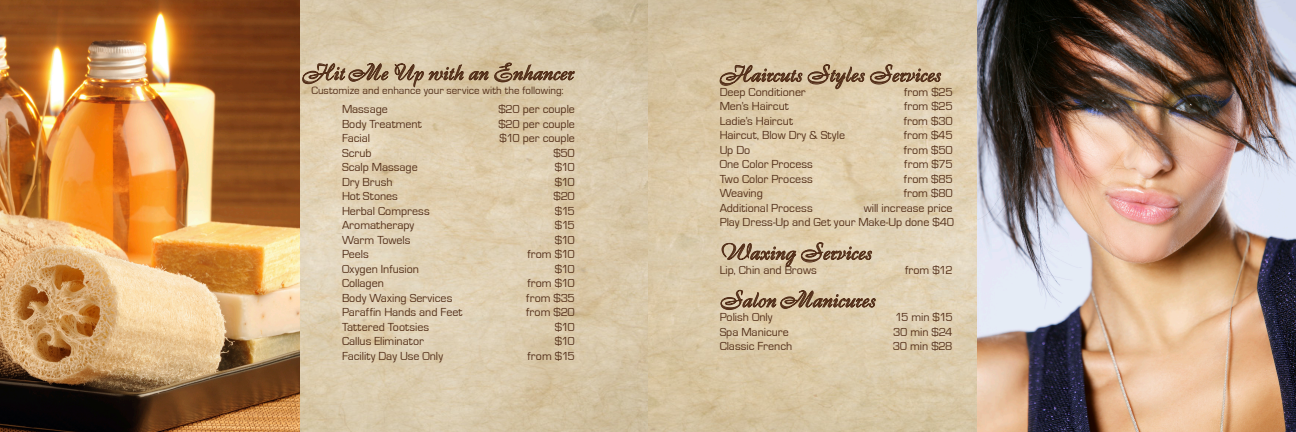
<style>
.page{position:relative;width:1296px;height:432px;background:#fff}
.page>*{position:absolute;margin:0;border:0;box-sizing:border-box;transform-origin:0 0}
.t1{font:22px "Boulevard";letter-spacing:.005em;color:#54301a}
.t2{font:12px "Eurostile";color:#54301a}
.t3{font:11px "Eurostile";letter-spacing:.005em;color:#54301a}
</style>
<div class="page">
<img style="left:300px;top:0;width:348px;height:432px">
<img style="left:648px;top:0;width:330px;height:432px">
<svg style="left:720px;top:64px;width:221px;height:25px;background:#baa385"></svg>
<svg style="left:722px;top:242px;width:150px;height:25px;background:#bda98d"></svg>
<svg style="left:721px;top:290px;width:155px;height:20px;background:#b49c7f"></svg>
<svg style="left:302px;top:63px;width:87px;height:21px;background:#b0997c"></svg>
<svg style="left:395px;top:63px;width:180px;height:24px;background:#b7a183"></svg>
<img style="left:0;top:0;width:300px;height:432px">
<img style="left:978px;top:0;width:318px;height:432px">
<p class="t1" style="left:302px;top:58px;width:272px">Hit Me Up with an Enhancer</p>
<p class="t3" style="left:312px;top:85px;width:254px">Customize and enhance your service with the following:</p>
<p class="t2" style="left:342px;top:103px;width:47px">Massage</p>
<p class="t2" style="left:498px;top:103px;width:78px">$20 per couple</p>
<p class="t2" style="left:342px;top:117px;width:81px">Body Treatment</p>
<p class="t2" style="left:498px;top:117px;width:78px">$20 per couple</p>
<p class="t2" style="left:342px;top:132px;width:30px">Facial</p>
<p class="t2" style="left:500px;top:132px;width:77px">$10 per couple</p>
<p class="t2" style="left:342px;top:146px;width:31px">Scrub</p>
<p class="t2" style="left:554px;top:146px;width:23px">$50</p>
<p class="t2" style="left:342px;top:161px;width:77px">Scalp Massage</p>
<p class="t2" style="left:555px;top:161px;width:22px">$10</p>
<p class="t2" style="left:342px;top:175px;width:52px">Dry Brush</p>
<p class="t2" style="left:555px;top:175px;width:22px">$10</p>
<p class="t2" style="left:342px;top:190px;width:57px">Hot Stones</p>
<p class="t2" style="left:554px;top:190px;width:23px">$20</p>
<p class="t2" style="left:342px;top:204px;width:89px">Herbal Compress</p>
<p class="t2" style="left:555px;top:204px;width:22px">$15</p>
<p class="t2" style="left:342px;top:219px;width:74px">Aromatherapy</p>
<p class="t2" style="left:555px;top:219px;width:22px">$15</p>
<p class="t2" style="left:342px;top:233px;width:70px">Warm Towels</p>
<p class="t2" style="left:555px;top:233px;width:22px">$10</p>
<p class="t2" style="left:342px;top:248px;width:28px">Peels</p>
<p class="t2" style="left:527px;top:248px;width:49px">from $10</p>
<p class="t2" style="left:342px;top:262px;width:78px">Oxygen Infusion</p>
<p class="t2" style="left:555px;top:262px;width:22px">$10</p>
<p class="t2" style="left:342px;top:277px;width:43px">Collagen</p>
<p class="t2" style="left:527px;top:277px;width:49px">from $10</p>
<p class="t2" style="left:342px;top:291px;width:112px">Body Waxing Services</p>
<p class="t2" style="left:526px;top:291px;width:50px">from $35</p>
<p class="t2" style="left:342px;top:306px;width:122px">Paraffin Hands and Feet</p>
<p class="t2" style="left:526px;top:306px;width:50px">from $20</p>
<p class="t2" style="left:342px;top:320px;width:89px">Tattered Tootsies</p>
<p class="t2" style="left:555px;top:320px;width:22px">$10</p>
<p class="t2" style="left:342px;top:335px;width:83px">Callus Eliminator</p>
<p class="t2" style="left:555px;top:335px;width:22px">$10</p>
<p class="t2" style="left:342px;top:349px;width:103px">Facility Day Use Only</p>
<p class="t2" style="left:528px;top:349px;width:49px">from $15</p>
<p class="t1" style="left:720px;top:60px;width:222px">Haircuts Styles Services</p>
<p class="t2" style="left:720px;top:86px;width:88px">Deep Conditioner</p>
<p class="t2" style="left:904px;top:86px;width:50px">from $25</p>
<p class="t2" style="left:720px;top:100px;width:71px">Men’s Haircut</p>
<p class="t2" style="left:904px;top:100px;width:50px">from $25</p>
<p class="t2" style="left:720px;top:115px;width:75px">Ladie’s Haircut</p>
<p class="t2" style="left:904px;top:115px;width:50px">from $30</p>
<p class="t2" style="left:720px;top:129px;width:127px">Haircut, Blow Dry &amp; Style</p>
<p class="t2" style="left:904px;top:129px;width:50px">from $45</p>
<p class="t2" style="left:720px;top:144px;width:32px">Up Do</p>
<p class="t2" style="left:904px;top:144px;width:50px">from $50</p>
<p class="t2" style="left:720px;top:158px;width:95px">One Color Process</p>
<p class="t2" style="left:904px;top:158px;width:50px">from $75</p>
<p class="t2" style="left:720px;top:173px;width:95px">Two Color Process</p>
<p class="t2" style="left:904px;top:173px;width:50px">from $85</p>
<p class="t2" style="left:720px;top:187px;width:45px">Weaving</p>
<p class="t2" style="left:904px;top:187px;width:50px">from $80</p>
<p class="t2" style="left:720px;top:202px;width:94px">Additional Process</p>
<p class="t2" style="left:864px;top:202px;width:90px">will increase price</p>
<p class="t2" style="left:720px;top:216px;width:236px">Play Dress-Up and Get your Make-Up done $40</p>
<p class="t1" style="left:720px;top:238px;width:153px">Waxing Services</p>
<p class="t2" style="left:720px;top:264px;width:99px">Lip, Chin and Brows</p>
<p class="t2" style="left:905px;top:264px;width:49px">from $12</p>
<p class="t1" style="left:720px;top:285px;width:157px">Salon Manicures</p>
<p class="t2" style="left:720px;top:311px;width:54px">Polish Only</p>
<p class="t2" style="left:895px;top:311px;width:59px">15 min $15</p>
<p class="t2" style="left:720px;top:326px;width:71px">Spa Manicure</p>
<p class="t2" style="left:893px;top:326px;width:61px">30 min $24</p>
<p class="t2" style="left:720px;top:340px;width:74px">Classic French</p>
<p class="t2" style="left:893px;top:340px;width:61px">30 min $28</p>
</div>
